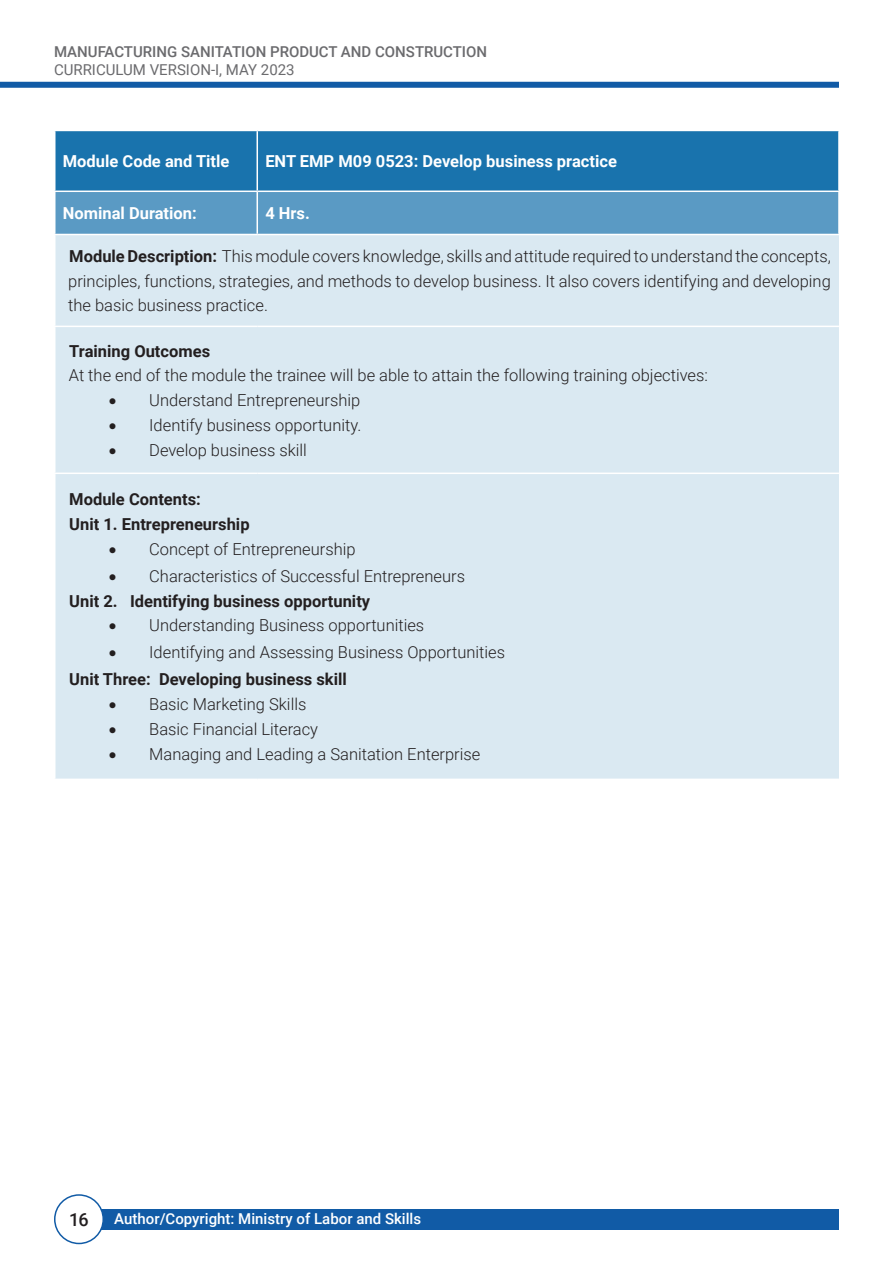
<style>
.page{position:relative;width:893px;height:1263px;background:#fff}
.page>*{position:absolute;margin:0;border:0;box-sizing:border-box;transform-origin:0 0}
.t1{font:500 18px "Roboto";color:#231f20}
.t2{font:300 16.5px/24.8px "Roboto";color:#231f20;text-align:justify}
.t3{font:700 16.5px "Roboto";color:#231f20}
.t4{font:700 16.5px "Roboto";color:#fff}
.t5{font:500 15px "Roboto";color:#6b6b6e}
.t6{font:500 15px "Roboto";color:#fff}
.t7{font:15px "Roboto";color:#6b6b6e}
.s1{font-weight:700}
</style>
<div class="page">
<div style="left:95px;top:1209px;width:744px;height:21px;background:#115ba6"></div>
<div style="left:55px;top:1195px;width:48px;height:48px;background:#fff;border-radius:50%"></div>
<div style="left:54px;top:1194px;width:50px;height:50px;border:2px solid #115ba6;border-radius:50%"></div>
<div style="left:0;top:82px;width:839px;height:6px;background:#115ba6"></div>
<div style="left:56px;top:131px;width:782px;height:60px;background:#1973ad"></div>
<div style="left:56px;top:192px;width:782px;height:42px;background:#5a9ac4"></div>
<div style="left:56px;top:235px;width:783px;height:544px;background:#dae9f2"></div>
<hr style="left:256px;top:131px;width:2px;height:60px;background:#fff">
<hr style="left:256px;top:192px;width:2px;height:42px;background:#fff">
<hr style="left:54px;top:326px;width:203px;height:1px;background:#fff">
<hr style="left:257px;top:326px;width:582px;height:1px;background:#fff">
<hr style="left:54px;top:473px;width:203px;height:1px;background:#fff">
<hr style="left:257px;top:473px;width:582px;height:1px;background:#fff">
<p class="t5" style="left:54px;top:41px;width:435px">MANUFACTURING SANITATION PRODUCT AND CONSTRUCTION</p>
<p class="t7" style="left:54px;top:59px;width:242px">CURRICULUM VERSION-I, MAY 2023</p>
<p class="t4" style="left:63px;top:150px;width:168px">Module Code and Title</p>
<p class="t4" style="left:265px;top:150px;width:353px">ENT EMP M09 0523: Develop business practice</p>
<p class="t4" style="left:63px;top:202px;width:135px">Nominal Duration:</p>
<p class="t4" style="left:265px;top:202px;width:46px">4 Hrs.</p>
<p class="t2" style="left:68px;top:243px;width:764px"><span class="s1">Module Description:</span> This module covers knowledge, skills and attitude required to understand the concepts, principles, functions, strategies, and methods to develop business. It also covers identifying and developing the basic business practice.</p>
<p class="t3" style="left:69px;top:339px;width:142px">Training Outcomes</p>
<p class="t2" style="left:69px;top:362px;width:641px">At the end of the module the trainee will be able to attain the following training objectives:</p>
<p class="t2" style="left:109px;top:387px;width:253px">• Understand Entrepreneurship</p>
<p class="t2" style="left:109px;top:412px;width:254px">• Identify business opportunity.</p>
<p class="t2" style="left:109px;top:437px;width:200px">• Develop business skill</p>
<p class="t3" style="left:69px;top:488px;width:133px">Module Contents:</p>
<p class="t3" style="left:69px;top:513px;width:182px">Unit 1. Entrepreneurship</p>
<p class="t2" style="left:109px;top:536px;width:248px">• Concept of Entrepreneurship</p>
<p class="t2" style="left:109px;top:563px;width:358px">• Characteristics of Successful Entrepreneurs</p>
<p class="t3" style="left:69px;top:589px;width:302px">Unit 2. Identifying business opportunity</p>
<p class="t2" style="left:109px;top:612px;width:317px">• Understanding Business opportunities</p>
<p class="t2" style="left:109px;top:639px;width:398px">• Identifying and Assessing Business Opportunities</p>
<p class="t3" style="left:69px;top:668px;width:279px">Unit Three: Developing business skill</p>
<p class="t2" style="left:109px;top:691px;width:199px">• Basic Marketing Skills</p>
<p class="t2" style="left:109px;top:716px;width:211px">• Basic Financial Literacy</p>
<p class="t2" style="left:109px;top:741px;width:373px">• Managing and Leading a Sanitation Enterprise</p>
<p class="t1" style="left:69px;top:1207px;width:21px">16</p>
<p class="t6" style="left:114px;top:1208px;width:308px">Author/Copyright: Ministry of Labor and Skills</p>
</div>
